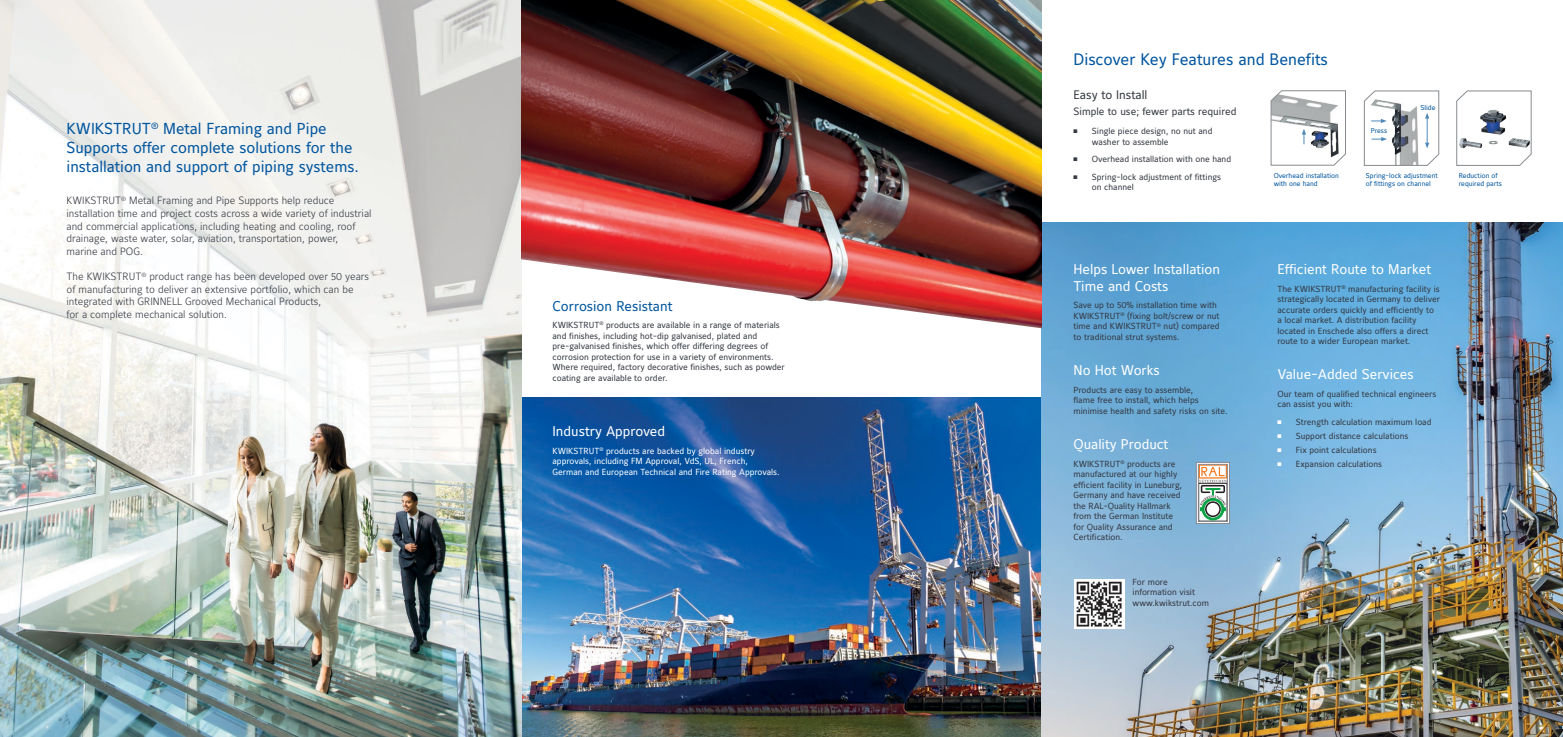
<style>
.page{position:relative;width:1563px;height:737px;background:#fff}
.page>*{position:absolute;margin:0;border:0;box-sizing:border-box;transform-origin:0 0}
.t1{font:16.45px "Maurea Jci Lf ML";color:#00559f}
.t2{font:15.75px/18.9px "Maurea Jci Lf ML";color:#00559f}
.t3{font:14px/16.8px "Maurea Jci Lf ML";color:#fff}
.t4{font:14px "Maurea Jci Lf ML";color:#00559f}
.t5{font:12.25px "Maurea Jci Lf ML";color:#343841}
.t6{font:300 10.5px/12.6px "Maurea Jci Lf ML";color:#343841}
.t7{font:10.5px "Maurea Jci Lf ML";color:#343841}
.t8{font:8.75px/10.5px "Maurea Jci Lf ML";color:#343841}
.t9{font:8.75px/10.5px "Maurea Jci Lf ML";color:#fff}
.t10{font:7px/8.4px "Maurea Jci Lf ML";color:#00559f}
.s1{color:#fff}
</style>
<div class="page">
<img style="left:521px;top:397px;width:521px;height:340px">
<img style="left:1042px;top:222px;width:521px;height:515px">
<img style="left:0;top:0;width:521px;height:737px">
<img style="left:521px;top:0;width:521px;height:328px">
<svg style="left:1196px;top:462px;width:33px;height:61px"></svg>
<svg style="left:1200px;top:466px;width:25px;height:53px"></svg>
<div style="left:1198px;top:464px;width:29px;height:57px;border:1px solid #878b90"></div>
<div style="left:1074px;top:579px;width:50px;height:49px;background:linear-gradient(to bottom,#fff,#fff)"></div>
<img style="left:1076px;top:581px;width:45px;height:45px">
<svg style="left:1270px;top:90px;width:76px;height:76px"></svg>
<svg style="left:1363px;top:90px;width:76px;height:76px"></svg>
<svg style="left:1456px;top:90px;width:75px;height:76px"></svg>
<p class="t2" style="left:66px;top:119px;width:294px">KWIKSTRUT<sup>®</sup> Metal Framing and Pipe<br>Supports offer complete solutions for the installation and support of piping systems.</p>
<p class="t6" style="left:66px;top:194px;width:306px">KWIKSTRUT<sup>®</sup> Metal Framing and Pipe Supports help reduce installation time and project costs across a wide variety of industrial and commercial applications, including heating and cooling, roof drainage, waste water, solar, aviation, transportation, power, marine and POG.</p>
<p class="t6" style="left:66px;top:270px;width:304px">The KWIKSTRUT<sup>®</sup> product range has been developed over 50 years of manufacturing to deliver an extensive portfolio, which can be integrated with GRINNELL Grooved Mechanical Products,<br>for a complete mechanical solution.</p>
<p class="t4" style="left:552px;top:297px;width:121px">Corrosion Resistant</p>
<p class="t8" style="left:552px;top:320px;width:234px">KWIKSTRUT<sup>®</sup> products are available in a range of materials and finishes, including hot-dip galvanised, plated and pre-galvanised finishes, which offer differing degrees of corrosion protection for use in a variety of environments.<br>Where required, factory decorative finishes, such as powder coating are available to order.</p>
<p class="t3" style="left:552px;top:423px;width:114px">Industry Approved</p>
<p class="t9" style="left:552px;top:445px;width:229px">KWIKSTRUT<sup>®</sup> products are backed by global industry approvals, including FM Approval, VdS, UL, French,<br>German and European Technical and Fire Rating Approvals.</p>
<p class="t1" style="left:1073px;top:50px;width:256px">Discover Key Features and Benefits</p>
<p class="t5" style="left:1073px;top:88px;width:76px">Easy to Install</p>
<p class="t7" style="left:1073px;top:105px;width:165px">Simple to use; fewer parts required</p>
<p class="t8" style="left:1092px;top:126px;width:122px;text-indent:-18px">■ Single piece design, no nut and washer to assemble</p>
<p class="t8" style="left:1073px;top:154px;width:159px">■ Overhead installation with one hand</p>
<p class="t8" style="left:1092px;top:171px;width:131px;text-indent:-18px">■ Spring-lock adjustment of fittings on channel</p>
<p class="t10" style="left:1273px;top:171px;width:67px">Overhead installation with one hand</p>
<p class="t10" style="left:1366px;top:171px;width:73px">Spring-lock adjustment of fittings on channel</p>
<p class="t10" style="left:1420px;top:104px;width:16px">Slide</p>
<p class="t10" style="left:1370px;top:126px;width:18px">Press</p>
<p class="t10" style="left:1458px;top:171px;width:45px">Reduction of required parts</p>
<p class="t3" style="left:1073px;top:261px;width:148px">Helps Lower Installation<br>Time and Costs</p>
<p class="t8" style="left:1073px;top:300px;width:148px">Save up to 50% installation time with KWIKSTRUT<sup>®</sup> (fixing bolt/screw or nut time and KWIKSTRUT<sup>®</sup> nut) compared to traditional strut systems.</p>
<p class="t3" style="left:1073px;top:362px;width:88px">No Hot Works</p>
<p class="t8" style="left:1073px;top:384px;width:156px">Products are easy to assemble,<br>flame free to install, which helps minimise health and safety risks on site.</p>
<p class="t3" style="left:1073px;top:435px;width:96px">Quality Product</p>
<p class="t8" style="left:1073px;top:458px;width:110px">KWIKSTRUT<sup>®</sup> products are manufactured at our highly efficient facility in Luneburg,<br>Germany and have received the RAL-Quality Hallmark from the German Institute for Quality Assurance and<br>Certification.</p>
<p class="t8" style="left:1132px;top:576px;width:64px">For more information visit</p>
<p class="t8" style="left:1132px;top:597px;width:78px">www.kwikstrut.com</p>
<p class="t3" style="left:1277px;top:261px;width:155px">Efficient Route to Market</p>
<p class="t8" style="left:1277px;top:283px;width:164px">The KWIKSTRUT<sup>®</sup> manufacturing facility is strategically located in Germany to deliver accurate orders quickly and efficiently to a local market. A distribution facility located in Enschede also offers a direct route to a wider European market.</p>
<p class="t3" style="left:1277px;top:366px;width:138px">Value-Added Services</p>
<p class="t8" style="left:1277px;top:388px;width:160px">Our team of qualified technical engineers</p>
<p class="t8" style="left:1277px;top:399px;width:77px">can assist you with:</p>
<p class="t8" style="left:1277px;top:416px;width:156px"><span class="s1">■</span> Strength calculation maximum load</p>
<p class="t8" style="left:1277px;top:430px;width:133px"><span class="s1">■</span> Support distance calculations</p>
<p class="t8" style="left:1277px;top:444px;width:101px"><span class="s1">■</span> Fix point calculations</p>
<p class="t8" style="left:1277px;top:458px;width:106px"><span class="s1">■</span> Expansion calculations</p>
</div>
